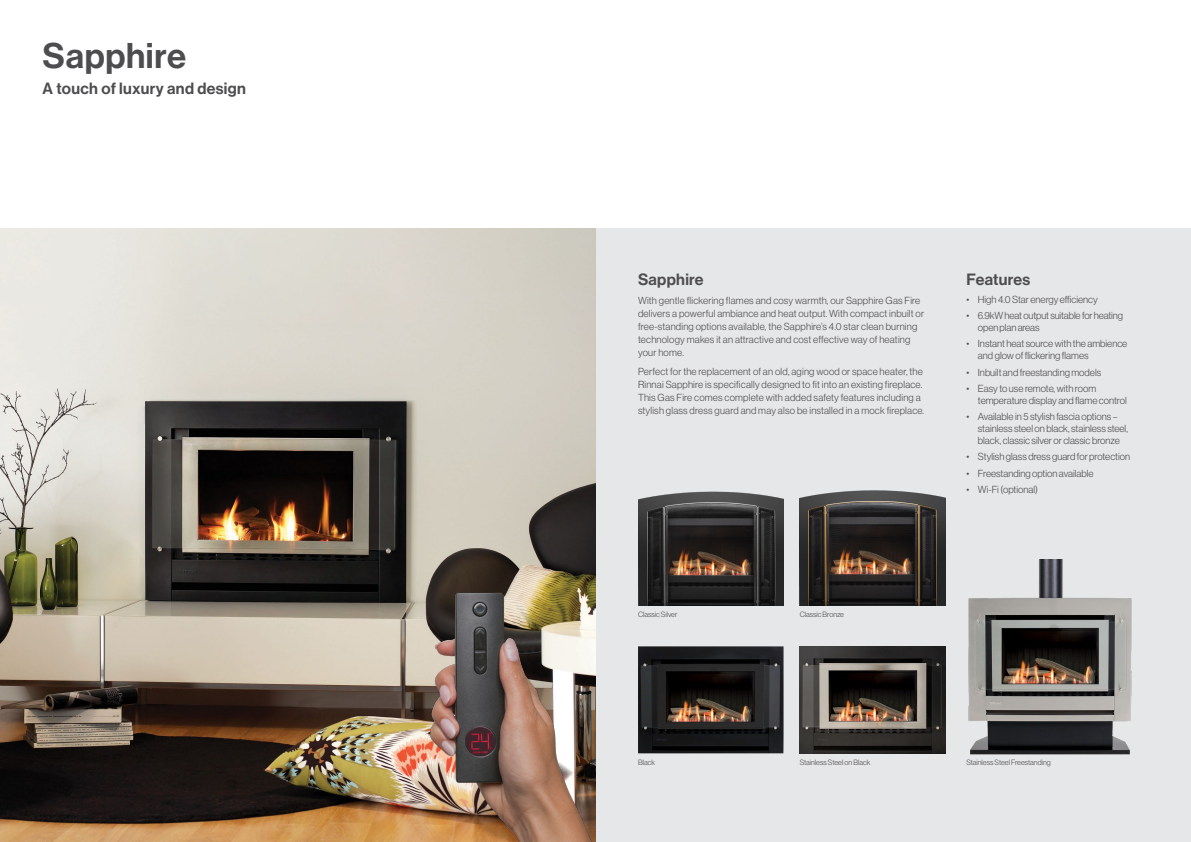
<style>
.page{position:relative;width:1191px;height:842px;background:#fff}
.page>*{position:absolute;margin:0;border:0;box-sizing:border-box;transform-origin:0 0}
.t1{font:500 35px "Haas Grot Disp 65";letter-spacing:.02em;color:#4d4d4f}
.t2{font:500 16px "Haas Grot Disp 65";letter-spacing:.02em;color:#4d4d4f}
.t3{font:300 10px/13px "Haas Grot Disp 45";letter-spacing:.005em;color:#4d4d4f}
.t4{font:300 7.5px "Haas Grot Disp 45";color:#4d4d4f}
</style>
<div class="page">
<div style="left:0;top:229px;width:1191px;height:613px;background:#e6e7e8"></div>
<img style="left:0;top:229px;width:595px;height:613px">
<img style="left:799px;top:646px;width:146px;height:107px">
<img style="left:638px;top:646px;width:145px;height:107px">
<img style="left:638px;top:491px;width:145px;height:115px">
<img style="left:799px;top:490px;width:146px;height:116px">
<img style="left:968px;top:560px;width:164px;height:195px">
<img style="left:348px;top:543px;width:248px;height:299px">
<h1 class="t1" style="left:43px;top:36px;width:145px">Sapphire</h1>
<h2 class="t2" style="left:43px;top:79px;width:205px">A touch of luxury and design</h2>
<h2 class="t2" style="left:638px;top:270px;width:67px">Sapphire</h2>
<p class="t3" style="left:638px;top:294px;width:287px">With gentle flickering flames and cosy warmth, our Sapphire Gas Fire delivers a powerful ambiance and heat output. With compact inbuilt or free-standing options available, the Sapphire’s 4.0 star clean burning technology makes it an attractive and cost effective way of heating your home.</p>
<p class="t3" style="left:638px;top:365px;width:288px">Perfect for the replacement of an old, aging wood or space heater, the Rinnai Sapphire is specifically designed to fit into an existing fireplace.<br>This Gas Fire comes complete with added safety features including a stylish glass dress guard and may also be installed in a mock fireplace.</p>
<h2 class="t2" style="left:966px;top:270px;width:65px">Features</h2>
<p class="t3" style="left:966px;top:293px;width:133px">• High 4.0 Star energy efficiency</p>
<p class="t3" style="left:978px;top:310px;width:147px;line-height:12px;text-indent:-11px">• 6.9kW heat output suitable for heating open plan areas</p>
<p class="t3" style="left:978px;top:338px;width:151px;line-height:12px;text-indent:-11px">• Instant heat source with the ambience and glow of flickering flames</p>
<p class="t3" style="left:966px;top:366px;width:136px">• Inbuilt and freestanding models</p>
<p class="t3" style="left:978px;top:382px;width:150px;line-height:12px;text-indent:-11px">• Easy to use remote, with room temperature display and flame control</p>
<p class="t3" style="left:978px;top:411px;width:151px;line-height:12px;text-indent:-11px">• Available in 5 stylish fascia options – stainless steel on black, stainless steel, black, classic silver or classic bronze</p>
<p class="t3" style="left:966px;top:450px;width:165px">• Stylish glass dress guard for protection</p>
<p class="t3" style="left:966px;top:467px;width:128px">• Freestanding option available</p>
<p class="t3" style="left:966px;top:483px;width:73px">• Wi-Fi (optional)</p>
<p class="t4" style="left:638px;top:610px;width:41px">Classic Silver</p>
<p class="t4" style="left:799px;top:610px;width:46px">Classic Bronze</p>
<p class="t4" style="left:638px;top:758px;width:18px">Black</p>
<p class="t4" style="left:799px;top:758px;width:72px">Stainless Steel on Black</p>
<p class="t4" style="left:966px;top:758px;width:86px">Stainless Steel Freestanding</p>
</div>
